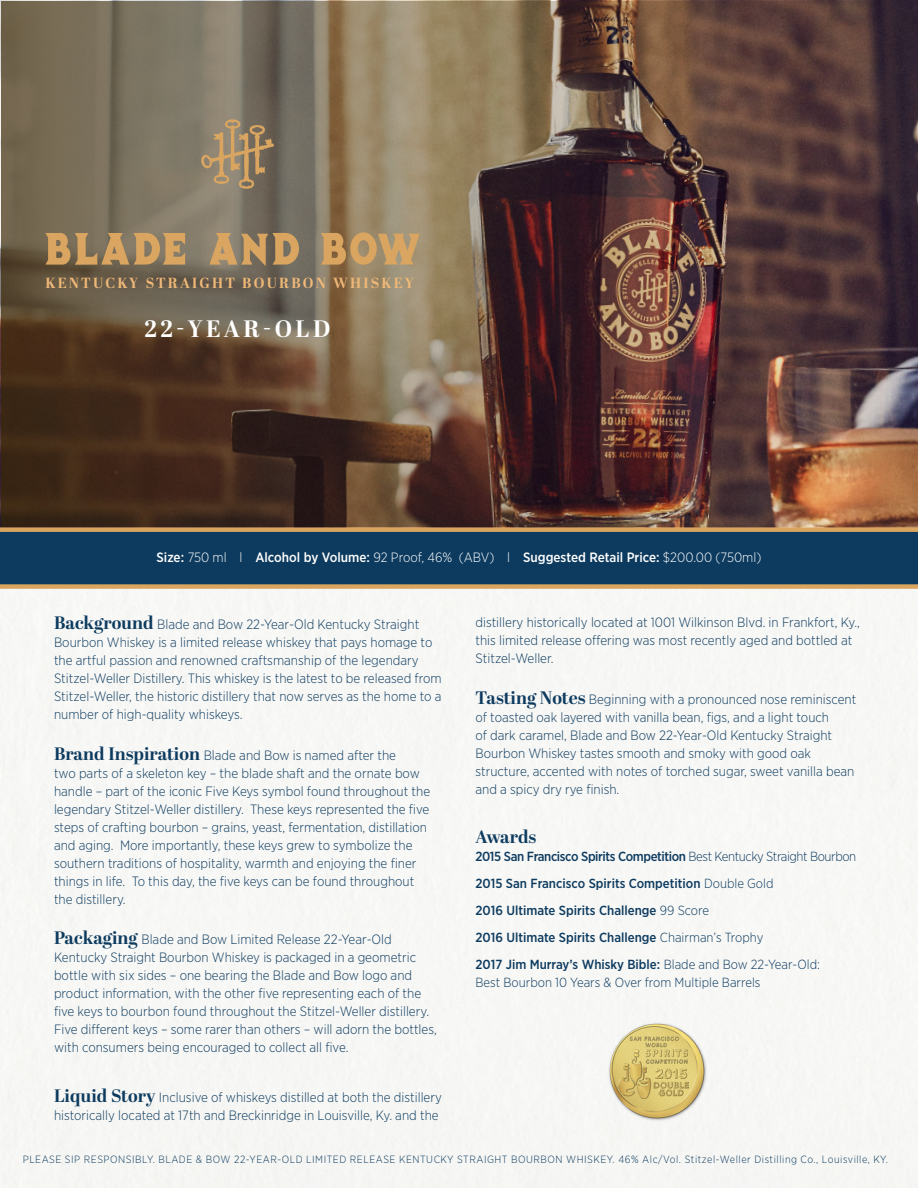
<style>
.page{position:relative;width:918px;height:1188px;background:#fff}
.page>*{position:absolute;margin:0;border:0;box-sizing:border-box;transform-origin:0 0}
.text{font:700 23.7px "Abril Display";letter-spacing:.15em;color:#fff}
.text-2{font:700 18px "Abril Display";letter-spacing:-.005em;color:#0d3b5f}
.text-3{font:700 14.7px "Abril Display";letter-spacing:.15em;color:#f0b978}
.text-4{font:300 13.5px/18px "Gotham Narrow";color:#0d3b5f}
.text-5{font:500 13.5px "Gotham Narrow";color:#fff}
.text-6{font:500 13.2px "Gotham Narrow";color:#0d3b5f}
.text-7{font:300 13.2px/18px "Gotham Narrow";color:#0d3b5f}
.text-8{font:500 13.2px "Gotham Narrow";letter-spacing:-.03em;color:#0d3b5f}
.legal{font:300 10.5px "Gotham Narrow";letter-spacing:.05em;color:#0d3b5f}
.s1{font-weight:300}
.s2{font-family:"Abril Display";font-weight:700;font-size:18px}
.s3{font-weight:500}
</style>
<div class="page">
<img style="left:1px;top:1px;width:917px;height:526px">
<svg style="left:0;top:527px;width:918px;height:62px;background:#2b4a5f"></svg>
<svg style="left:201px;top:119px;width:73px;height:70px;background:#988366"></svg>
<svg style="left:45px;top:232px;width:375px;height:34px;background:#ab8c61"></svg>
<img style="left:605px;top:1019px;width:104px;height:104px">
<p class="text-3" style="left:45px;top:273px;width:370px">KENTUCKY STRAIGHT BOURBON WHISKEY</p>
<p class="text" style="left:144px;top:312px;width:188px">22-YEAR-OLD</p>
<p class="text-5" style="left:157px;top:548px;width:606px">Size: <span class="s1">750 ml l</span> Alcohol by Volume: <span class="s1">92 Proof, 46% (ABV) l</span> Suggested Retail Price: <span class="s1">$200.00 (750ml)</span></p>
<p class="text-4" style="left:54px;top:615px;width:389px"><span class="s2">Background</span> Blade and Bow 22-Year-Old Kentucky Straight Bourbon Whiskey is a limited release whiskey that pays homage to the artful passion and renowned craftsmanship of the legendary Stitzel-Weller Distillery. This whiskey is the latest to be released from Stitzel-Weller, the historic distillery that now serves as the home to a number of high-quality whiskeys.</p>
<p class="text-4" style="left:54px;top:746px;width:378px"><span class="s2">Brand Inspiration</span> Blade and Bow is named after the<br>two parts of a skeleton key – the blade shaft and the ornate bow handle – part of the iconic Five Keys symbol found throughout the legendary Stitzel-Weller distillery. These keys represented the five steps of crafting bourbon – grains, yeast, fermentation, distillation and aging. More importantly, these keys grew to symbolize the southern traditions of hospitality, warmth and enjoying the finer things in life. To this day, the five keys can be found throughout the distillery.</p>
<p class="text-4" style="left:54px;top:930px;width:384px"><span class="s2">Packaging</span> Blade and Bow Limited Release 22-Year-Old Kentucky Straight Bourbon Whiskey is packaged in a geometric bottle with six sides – one bearing the Blade and Bow logo and product information, with the other five representing each of the five keys to bourbon found throughout the Stitzel-Weller distillery.<br>Five different keys – some rarer than others – will adorn the bottles, with consumers being encouraged to collect all five.</p>
<p class="text-4" style="left:54px;top:1088px;width:389px"><span class="s2">Liquid Story</span> Inclusive of whiskeys distilled at both the distillery historically located at 17th and Breckinridge in Louisville, Ky. and the</p>
<p class="text-4" style="left:476px;top:613px;width:386px">distillery historically located at 1001 Wilkinson Blvd. in Frankfort, Ky., this limited release offering was most recently aged and bottled at<br>Stitzel-Weller.</p>
<p class="text-4" style="left:476px;top:689px;width:382px"><span class="s2">Tasting Notes</span> Beginning with a pronounced nose reminiscent of toasted oak layered with vanilla bean, figs, and a light touch<br>of dark caramel, Blade and Bow 22-Year-Old Kentucky Straight Bourbon Whiskey tastes smooth and smoky with good oak structure, accented with notes of torched sugar, sweet vanilla bean and a spicy dry rye finish.</p>
<p class="text-2" style="left:476px;top:824px;width:62px">Awards</p>
<p class="text-8" style="left:476px;top:848px;width:382px">2015 San Francisco Spirits Competition <span class="s1">Best Kentucky Straight Bourbon</span></p>
<p class="text-6" style="left:476px;top:875px;width:300px">2015 San Francisco Spirits Competition <span class="s1">Double Gold</span></p>
<p class="text-6" style="left:476px;top:902px;width:235px">2016 Ultimate Spirits Challenge <span class="s1">99 Score</span></p>
<p class="text-6" style="left:476px;top:929px;width:289px">2016 Ultimate Spirits Challenge <span class="s1">Chairman’s Trophy</span></p>
<p class="text-7" style="left:476px;top:955px;width:346px"><span class="s3">2017 Jim Murray’s Whisky Bible:</span> Blade and Bow 22-Year-Old:<br>Best Bourbon 10 Years &amp; Over from Multiple Barrels</p>
<p class="legal" style="left:23px;top:1153px;width:867px">PLEASE SIP RESPONSIBLY. BLADE &amp; BOW 22-YEAR-OLD LIMITED RELEASE KENTUCKY STRAIGHT BOURBON WHISKEY. 46% Alc/Vol. Stitzel-Weller Distilling Co., Louisville, KY.</p>
</div>
